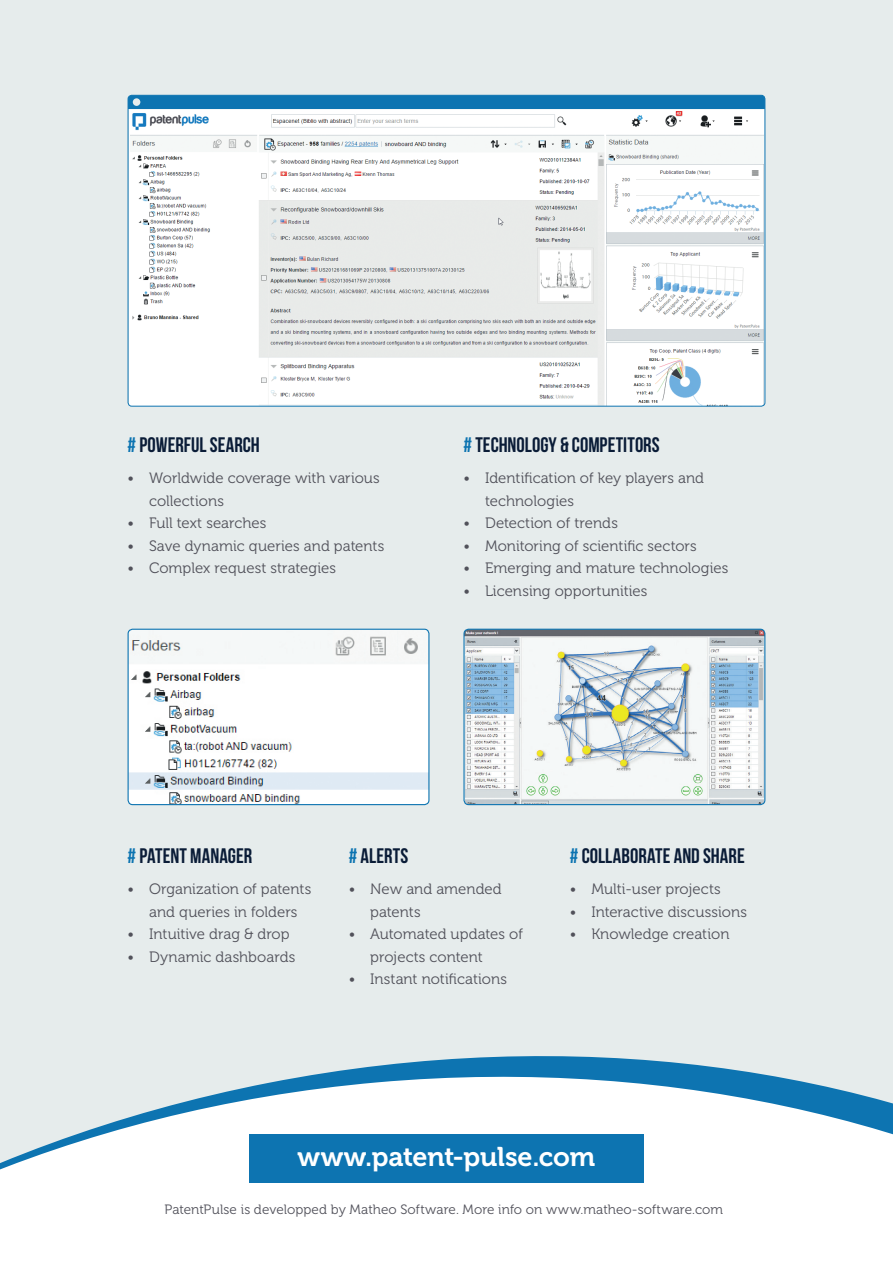
<style>
.page{position:relative;width:893px;height:1263px;background:#fff}
.page>*{position:absolute;margin:0;border:0;box-sizing:border-box;transform-origin:0 0}
.t1{font:27px "Museo 700";letter-spacing:-.005em;color:#fff}
.t2{font:700 21px "Bebas Neue";color:#0a1c37}
.t3{font:15px/22.5px "Museo 300";color:#51515a}
.t4{font:13.5px "Museo 300";letter-spacing:.005em;color:#51515a}
.s1{color:#0d74b1}
</style>
<div class="page">
<div style="left:0;top:0;width:893px;height:1172px;background:#e6ecec"></div>
<svg style="left:0;top:1056px;width:893px;height:127px;fill:#fff"></svg>
<div style="left:249px;top:1134px;width:394px;height:49px;background:#0d74b1"></div>
<img style="left:130px;top:109px;width:635px;height:297px">
<div style="left:128px;top:95px;width:637px;height:14px;background:#0d74b1"></div>
<div style="left:133px;top:98px;width:7px;height:8px;background:#e6ecec;border-radius:50%"></div>
<img style="left:128px;top:629px;width:301px;height:176px">
<div style="left:128px;top:629px;width:301px;height:176px;border:1px solid #0d74b1;border-radius:5px"></div>
<img style="left:465px;top:629px;width:300px;height:176px">
<div style="left:463px;top:629px;width:302px;height:176px;border:1px solid #0d74b1;border-radius:5px"></div>
<h2 class="t2" style="left:128px;top:434px;width:134px"><span class="s1">#</span> POWERFUL SEARCH</h2>
<p class="t3" style="left:149px;top:467px;width:232px;text-indent:-22px">• Worldwide coverage with various collections</p>
<p class="t3" style="left:128px;top:512px;width:140px">• Full text searches</p>
<p class="t3" style="left:128px;top:535px;width:258px">• Save dynamic queries and patents</p>
<p class="t3" style="left:128px;top:557px;width:210px">• Complex request strategies</p>
<h2 class="t2" style="left:463px;top:434px;width:198px"><span class="s1">#</span> TECHNOLOGY &amp; COMPETITORS</h2>
<p class="t3" style="left:485px;top:467px;width:220px;text-indent:-22px">• Identification of key players and technologies</p>
<p class="t3" style="left:463px;top:512px;width:156px">• Detection of trends</p>
<p class="t3" style="left:463px;top:535px;width:235px">• Monitoring of scientific sectors</p>
<p class="t3" style="left:463px;top:557px;width:267px">• Emerging and mature technologies</p>
<p class="t3" style="left:463px;top:580px;width:186px">• Licensing opportunities</p>
<h2 class="t2" style="left:128px;top:844px;width:126px"><span class="s1">#</span> PATENT MANAGER</h2>
<p class="t3" style="left:128px;top:878px;width:185px;text-align:center">• Organization of patents and queries in folders</p>
<p class="t3" style="left:128px;top:923px;width:164px">• Intuitive drag &amp; drop</p>
<p class="t3" style="left:128px;top:946px;width:169px">• Dynamic dashboards</p>
<h2 class="t2" style="left:349px;top:844px;width:61px"><span class="s1">#</span> ALERTS</h2>
<p class="t3" style="left:370px;top:878px;width:133px;text-indent:-22px">• New and amended patents</p>
<p class="t3" style="left:370px;top:923px;width:154px;text-indent:-22px">• Automated updates of projects content</p>
<p class="t3" style="left:349px;top:968px;width:160px">• Instant notifications</p>
<h2 class="t2" style="left:570px;top:844px;width:176px"><span class="s1">#</span> COLLABORATE AND SHARE</h2>
<p class="t3" style="left:570px;top:878px;width:153px">• Multi-user projects</p>
<p class="t3" style="left:570px;top:901px;width:179px">• Interactive discussions</p>
<p class="t3" style="left:570px;top:923px;width:161px">• Knowledge creation</p>
<h1 class="t1" style="left:298px;top:1142px;width:299px">www.patent-pulse.com</h1>
<p class="t4" style="left:165px;top:1202px;width:560px">PatentPulse is developped by Matheo Software. More info on www.matheo-software.com</p>
</div>
